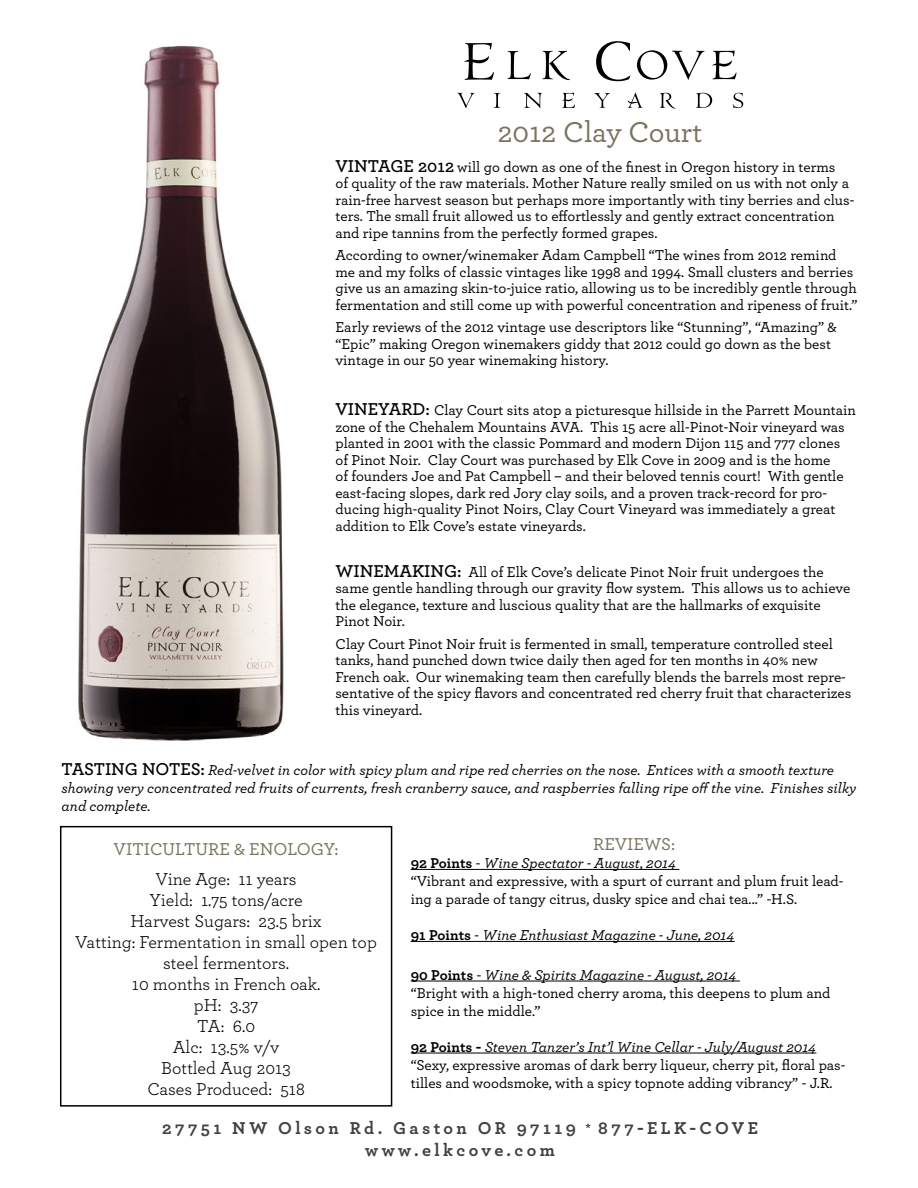
<style>
.page{position:relative;width:918px;height:1188px;background:#fff}
.page>*{position:absolute;margin:0;border:0;box-sizing:border-box;transform-origin:0 0}
.t1{font:500 30px "Archer";color:#78745f}
.t2{font:18px/21px "Archer";color:#000;text-align:center}
.t3{font:700 18px "Archer";letter-spacing:.19em;color:#414042}
.t4{font:500 18px "Archer";color:#78745f}
.t5{font:500 15px/16.5px "Archer";color:#000}
.t6{font:italic 500 15px/18px "Archer";color:#000}
.s1{font-weight:600;font-size:18px}
.s2{font-weight:600;font-style:normal;font-size:18px}
.s3{font-weight:700;font-style:normal}
.s4{font-style:normal}
.s5{font-weight:500;font-size:13.5px;color:#000}
</style>
<div class="page">
<div style="left:60px;top:826px;width:332px;height:281px;border:2px solid #000"></div>
<svg style="left:457px;top:93px;width:17px;height:15px"></svg>
<svg style="left:494px;top:93px;width:6px;height:15px"></svg>
<svg style="left:524px;top:93px;width:18px;height:15px"></svg>
<svg style="left:594px;top:93px;width:16px;height:15px"></svg>
<svg style="left:660px;top:93px;width:16px;height:16px"></svg>
<svg style="left:696px;top:93px;width:16px;height:15px"></svg>
<svg style="left:733px;top:93px;width:10px;height:15px"></svg>
<svg style="left:627px;top:93px;width:16px;height:15px"></svg>
<svg style="left:562px;top:93px;width:13px;height:15px"></svg>
<svg style="left:508px;top:51px;width:23px;height:28px"></svg>
<svg style="left:596px;top:41px;width:35px;height:40px"></svg>
<svg style="left:637px;top:50px;width:67px;height:30px"></svg>
<svg style="left:464px;top:43px;width:30px;height:37px"></svg>
<svg style="left:712px;top:51px;width:25px;height:28px"></svg>
<svg style="left:543px;top:51px;width:27px;height:29px"></svg>
<img style="left:78px;top:45px;width:206px;height:696px">
<hr style="left:411px;top:869px;width:268px;height:1px;background:#000">
<hr style="left:411px;top:941px;width:324px;height:1px;background:#000">
<hr style="left:411px;top:981px;width:329px;height:1px;background:#000">
<hr style="left:411px;top:1053px;width:405px;height:1px;background:#000">
<p class="t1" style="left:498px;top:111px;width:206px">2012 Clay Court</p>
<p class="t5" style="left:335px;top:158px;width:520px"><span class="s1">VINTAGE 2012</span> will go down as one of the finest in Oregon history in terms<br>of quality of the raw materials. Mother Nature really smiled on us with not only a rain-free harvest season but perhaps more importantly with tiny berries and clus&shy;ters. The small fruit allowed us to effortlessly and gently extract concentration and ripe tannins from the perfectly formed grapes.</p>
<p class="t5" style="left:335px;top:246px;width:524px">According to owner/winemaker Adam Campbell “The wines from 2012 remind me and my folks of classic vintages like 1998 and 1994. Small clusters and berries give us an amazing skin-to-juice ratio, allowing us to be incredibly gentle through fermentation and still come up with powerful concentration and ripeness of fruit.”</p>
<p class="t5" style="left:335px;top:318px;width:503px">Early reviews of the 2012 vintage use descriptors like “Stunning”, “Amazing” &amp; “Epic” making Oregon winemakers giddy that 2012 could go down as the best vintage in our 50 year winemaking history.</p>
<p class="t5" style="left:335px;top:401px;width:522px"><span class="s1">VINEYARD:</span> Clay Court sits atop a picturesque hillside in the Parrett Mountain zone of the Chehalem Mountains AVA. This 15 acre all-Pinot-Noir vineyard was planted in 2001 with the classic Pommard and modern Dijon 115 and 777 clones of Pinot Noir. Clay Court was purchased by Elk Cove in 2009 and is the home<br>of founders Joe and Pat Campbell – and their beloved tennis court! With gentle east-facing slopes, dark red Jory clay soils, and a proven track-record for pro&shy;ducing high-quality Pinot Noirs, Clay Court Vineyard was immediately a great addition to Elk Cove’s estate vineyards.</p>
<p class="t5" style="left:335px;top:562px;width:517px"><span class="s1">WINEMAKING:</span> All of Elk Cove’s delicate Pinot Noir fruit undergoes the same gentle handling through our gravity flow system. This allows us to achieve the elegance, texture and luscious quality that are the hallmarks of exquisite Pinot Noir.</p>
<p class="t5" style="left:335px;top:634px;width:517px">Clay Court Pinot Noir fruit is fermented in small, temperature controlled steel tanks, hand punched down twice daily then aged for ten months in 40% new French oak. Our winemaking team then carefully blends the barrels most repre&shy;sentative of the spicy flavors and concentrated red cherry fruit that characterizes this vineyard.</p>
<p class="t6" style="left:61px;top:760px;width:796px"><span class="s2">TASTING NOTES:</span> Red-velvet in color with spicy plum and ripe red cherries on the nose. Entices with a smooth texture showing very concentrated red fruits of currents, fresh cranberry sauce, and raspberries falling ripe off the vine. Finishes silky and complete.</p>
<p class="t4" style="left:114px;top:836px;width:227px">VITICULTURE &amp; ENOLOGY:</p>
<p class="t2" style="left:156px;top:868px;width:143px">Vine Age: 11 years</p>
<p class="t2" style="left:150px;top:889px;width:155px">Yield: 1.75 tons/acre</p>
<p class="t2" style="left:131px;top:910px;width:193px">Harvest Sugars: 23.5 brix</p>
<p class="t2" style="left:75px;top:931px;width:303px">Vatting: Fermentation in small open top steel fermentors.</p>
<p class="t2" style="left:132px;top:973px;width:190px">10 months in French oak.</p>
<p class="t2" style="left:194px;top:994px;width:66px">pH: 3.37</p>
<p class="t2" style="left:197px;top:1015px;width:59px">TA: 6.0</p>
<p class="t2" style="left:173px;top:1036px;width:108px">Alc: 13.5% v/v</p>
<p class="t2" style="left:161px;top:1057px;width:131px">Bottled Aug 2013</p>
<p class="t2" style="left:148px;top:1078px;width:159px">Cases Produced: 518</p>
<p class="t4" style="left:593px;top:831px;width:83px">REVIEWS:</p>
<p class="t6" style="left:411px;top:853px;width:267px"><span class="s3">92 Points</span> <span class="s4">-</span> Wine Spectator - August, 2014</p>
<p class="t5" style="left:411px;top:871px;width:434px;line-height:18px">“Vibrant and expressive, with a spurt of currant and plum fruit lead&shy;ing a parade of tangy citrus, dusky spice and chai tea...” -H.S.</p>
<p class="t6" style="left:411px;top:925px;width:325px"><span class="s3">91 Points</span> <span class="s4">-</span> Wine Enthusiast Magazine - June, 2014</p>
<p class="t6" style="left:411px;top:965px;width:328px"><span class="s3">90 Points</span> <span class="s4">-</span> Wine &amp; Spirits Magazine - August, 2014</p>
<p class="t5" style="left:411px;top:983px;width:421px;line-height:18px">“Bright with a high-toned cherry aroma, this deepens to plum and spice in the middle.”</p>
<p class="t6" style="left:411px;top:1037px;width:407px"><span class="s3">92 Points -</span> Steven Tanzer’s Int’l Wine Cellar - July/August 2014</p>
<p class="t5" style="left:411px;top:1055px;width:436px;line-height:18px">“Sexy, expressive aromas of dark berry liqueur, cherry pit, floral pas&shy;tilles and woodsmoke, with a spicy topnote adding vibrancy” - J.R.</p>
<p class="t3" style="left:162px;top:1114px;width:597px">27751 NW Olson Rd. Gaston OR 97119 <span class="s5">*</span> 877-ELK-COVE</p>
<p class="t3" style="left:365px;top:1136px;width:191px">www.elkcove.com</p>
</div>
